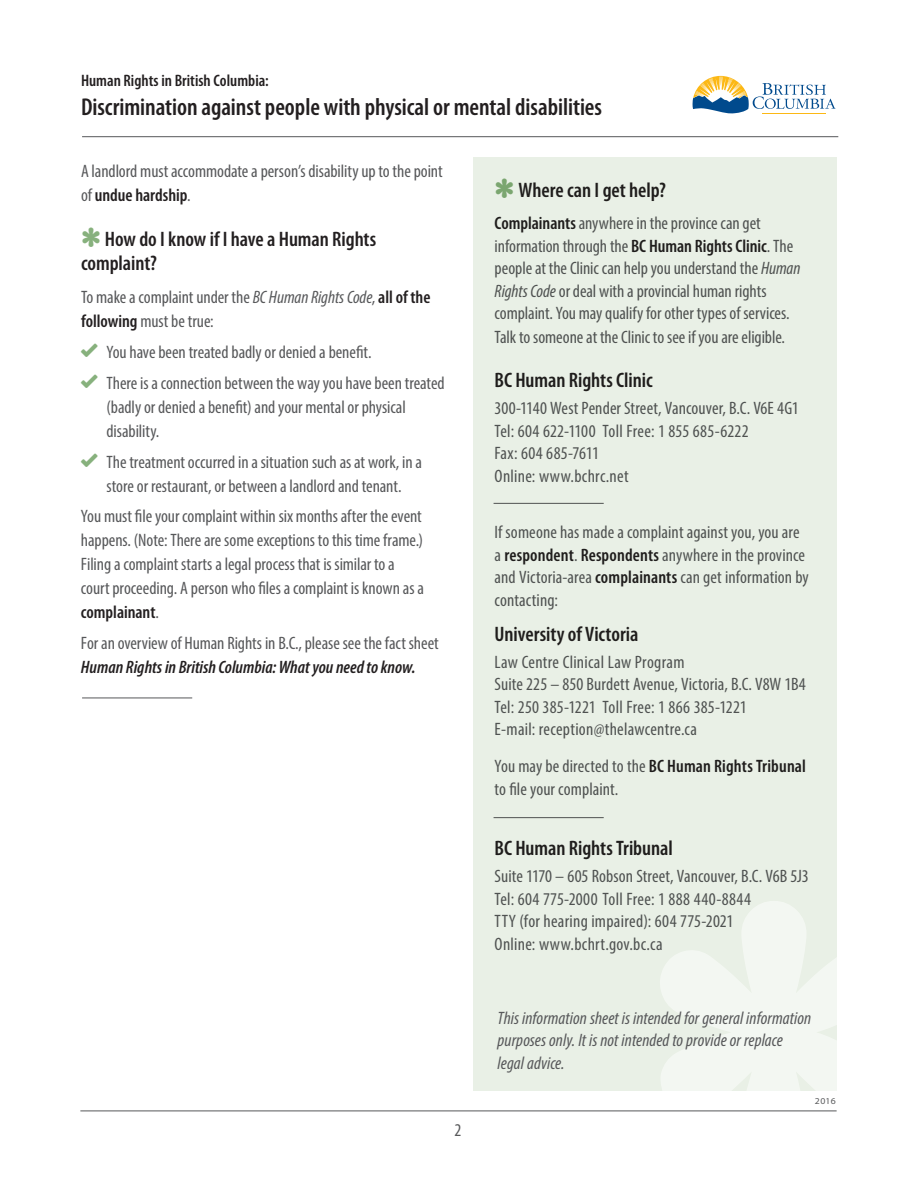
<style>
.page{position:relative;width:918px;height:1188px;background:#fff}
.page>*{position:absolute;margin:0;border:0;box-sizing:border-box;transform-origin:0 0}
.t1{font:600 condensed 24.45px "Myriad Pro";color:#231f20}
.t2{font:600 condensed 21px/24px "Myriad Pro";letter-spacing:-.005em;color:#231f20}
.t3{font:condensed 18px/22.5px "Myriad Pro";color:#57585a}
.t4{font:italic condensed 18px/22.5px "Myriad Pro";letter-spacing:.005em;color:#57585a}
.t5{font:italic 600 condensed 18px "Myriad Pro";color:#231f20}
.t6{font:600 condensed 16.65px "Myriad Pro";color:#231f20}
.t7{font:semi-expanded 9px "Myriad Pro";color:#57585a}
.s1{font-weight:600;color:#231f20}
.s2{font-style:italic}
.s3{font-family:"Web Hosting Hub Glyphs";font-stretch:normal;font-size:16.5px;color:#87b17d}
</style>
<div class="page">
<hr style="left:82px;top:698px;width:110px;height:1px;background:#57585a">
<svg style="left:693px;top:76px;width:143px;height:38px"></svg>
<hr style="left:82px;top:136px;width:756px;height:1px;background:#57585a">
<div style="left:473px;top:158px;width:364px;height:933px;background:#e9f0e6"></div>
<svg style="left:660px;top:901px;width:177px;height:190px"></svg>
<hr style="left:494px;top:503px;width:110px;height:1px;background:#57585a">
<hr style="left:494px;top:817px;width:110px;height:1px;background:#57585a">
<hr style="left:80px;top:1111px;width:757px;height:1px;background:#57585a">
<p class="t6" style="left:81px;top:72px;width:189px">Human Rights in British Columbia:</p>
<h1 class="t1" style="left:81px;top:93px;width:523px">Discrimination against people with physical or mental disabilities</h1>
<p class="t3" style="left:81px;top:159px;width:363px;line-height:24px">A landlord must accommodate a person’s disability up to the point of <span class="s1">undue hardship</span>.</p>
<p class="t2" style="left:81px;top:227px;width:297px;text-indent:24px">How do I know if I have a Human Rights complaint?</p>
<p class="t3" style="left:81px;top:285px;width:351px;line-height:24px">To make a complaint under the <span class="s2">BC Human Rights Code</span>, <span class="s1">all of the following</span> must be true:</p>
<p class="t3" style="left:81px;top:341px;width:292px"><span class="s3">✓</span> You have been treated badly or denied a benefit.</p>
<p class="t3" style="left:106px;top:371px;width:340px;line-height:24px;text-indent:-26px"><span class="s3">✓</span> There is a connection between the way you have been treated (badly or denied a benefit) and your mental or physical disability.</p>
<p class="t3" style="left:81px;top:450px;width:343px;line-height:24px;text-align:center"><span class="s3">✓</span> The treatment occurred in a situation such as at work, in a store or restaurant, or between a landlord and tenant.</p>
<p class="t3" style="left:81px;top:504px;width:344px;line-height:24px">You must file your complaint within six months after the event happens. (Note: There are some exceptions to this time frame.)<br>Filing a complaint starts a legal process that is similar to a court proceeding. A person who files a complaint is known as a <span class="s1">complainant</span>.</p>
<p class="t3" style="left:81px;top:632px;width:359px">For an overview of Human Rights in B.C., please see the fact sheet</p>
<p class="t5" style="left:81px;top:658px;width:336px">Human Rights in British Columbia: What you need to know.</p>
<p class="t3" style="left:454px;top:1118px;width:8px">2</p>
<p class="t2" style="left:519px;top:178px;width:149px">Where can I get help?</p>
<p class="t3" style="left:495px;top:212px;width:307px"><span class="s1">Complainants</span> anywhere in the province can get information through the <span class="s1">BC Human Rights Clinic</span>. The people at the Clinic can help you understand the <span class="s2">Human Rights Code</span> or deal with a provincial human rights complaint. You may qualify for other types of services.<br>Talk to someone at the Clinic to see if you are eligible.</p>
<p class="t2" style="left:495px;top:369px;width:160px">BC Human Rights Clinic</p>
<p class="t3" style="left:495px;top:397px;width:306px">300-1140 West Pender Street, Vancouver, B.C. V6E 4G1<br>Tel: 604 622-1100 Toll Free: 1 855 685-6222<br>Fax: 604 685-7611<br>Online: www.bchrc.net</p>
<p class="t3" style="left:495px;top:521px;width:316px">If someone has made a complaint against you, you are a <span class="s1">respondent</span>. <span class="s1">Respondents</span> anywhere in the province and Victoria-area <span class="s1">complainants</span> can get information by contacting:</p>
<p class="t2" style="left:495px;top:622px;width:145px">University of Victoria</p>
<p class="t3" style="left:495px;top:650px;width:313px">Law Centre Clinical Law Program<br>Suite 225 – 850 Burdett Avenue, Victoria, B.C. V8W 1B4<br>Tel: 250 385-1221 Toll Free: 1 866 385-1221<br>E-mail: reception@thelawcentre.ca</p>
<p class="t3" style="left:495px;top:755px;width:313px">You may be directed to the <span class="s1">BC Human Rights Tribunal </span>to file your complaint.</p>
<p class="t2" style="left:495px;top:837px;width:180px">BC Human Rights Tribunal</p>
<p class="t3" style="left:495px;top:865px;width:316px">Suite 1170 – 605 Robson Street, Vancouver, B.C. V6B 5J3<br>Tel: 604 775-2000 Toll Free: 1 888 440-8844<br>TTY (for hearing impaired): 604 775-2021<br>Online: www.bchrt.gov.bc.ca</p>
<p class="t4" style="left:498px;top:1006px;width:315px">This information sheet is intended for general information purposes only. It is not intended to provide or replace legal advice.</p>
<p class="t7" style="left:815px;top:1096px;width:22px">2016</p>
</div>
